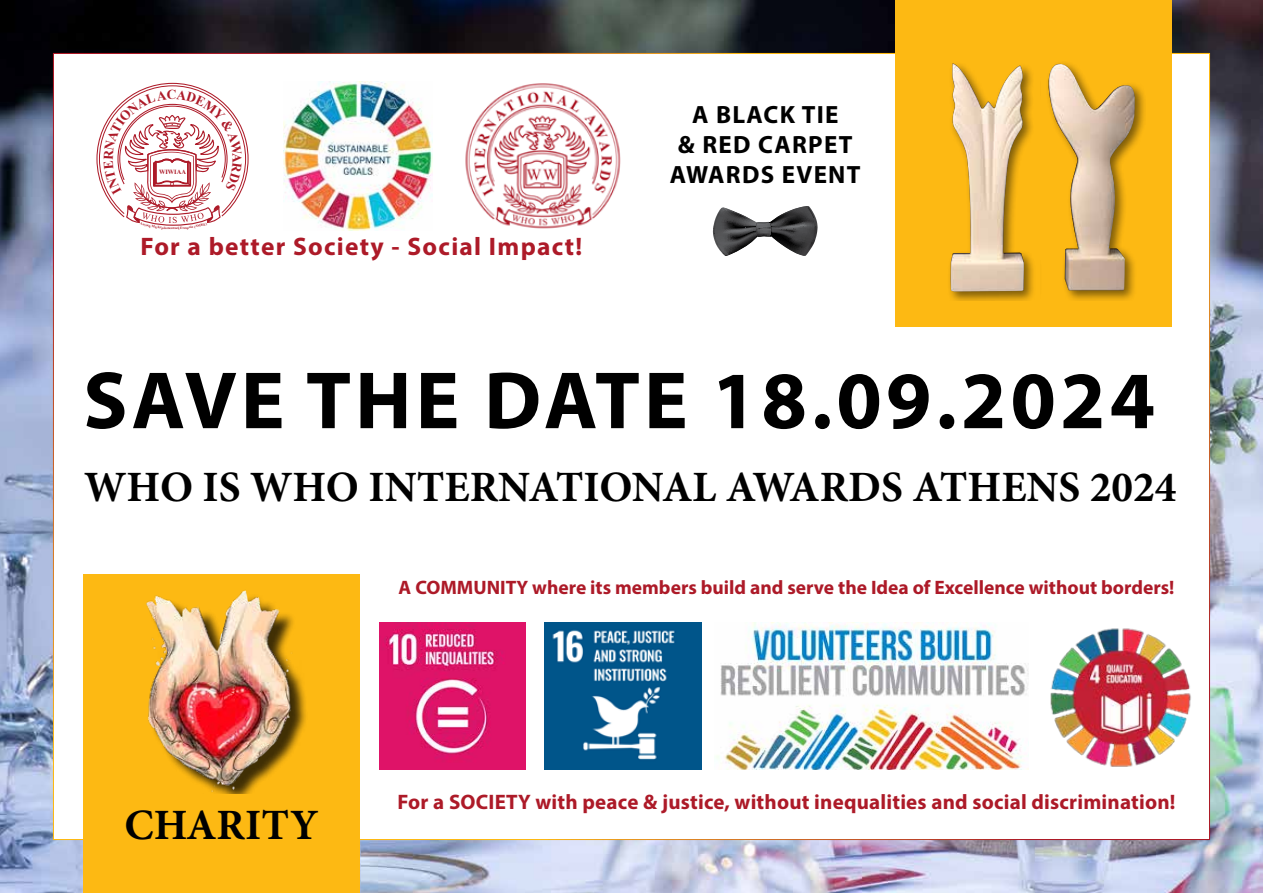
<style>
.page{position:relative;width:1263px;height:893px;background:#fff}
.page>*{position:absolute;margin:0;border:0;box-sizing:border-box;transform-origin:0 0}
.t1{font:700 81.9px "Myriad Pro";letter-spacing:.05em;color:#000}
.t2{font:700 43.2px "Minion Pro";color:#000}
.t3{font:700 25.35px "Myriad Pro";letter-spacing:.05em;color:#ad1a28}
.t4{font:700 25.05px/30px "Myriad Pro";letter-spacing:.05em;color:#000;text-align:center}
.t5{font:700 21px "Myriad Pro";letter-spacing:.01em;color:#ad1a28}
.t6{font:700 19.5px "Myriad Pro";color:#ad1a28}
.t7{font:700 6.45px "Times New Roman";color:#ad1a28}
.t8{font:700 3.45px "Times New Roman";color:#ad1a28}
</style>
<div class="page">
<img style="left:0;top:0;width:1263px;height:893px">
<div style="left:53px;top:53px;width:1157px;height:787px;background:#fff;border:2px solid #fff"></div>
<div style="left:895px;top:0;width:276px;height:326px;background:#fdb913"></div>
<div style="left:83px;top:574px;width:277px;height:319px;background:#fdb913"></div>
<img style="left:379px;top:623px;width:147px;height:146px">
<img style="left:544px;top:623px;width:158px;height:146px">
<img style="left:716px;top:623px;width:313px;height:146px">
<img style="left:284px;top:82px;width:148px;height:149px">
<img style="left:465px;top:83px;width:156px;height:146px">
<div style="left:947px;top:61px;width:93px;height:240px;background:#000;opacity:.5"></div>
<img style="left:950px;top:63px;width:74px;height:229px">
<div style="left:1040px;top:60px;width:105px;height:240px;background:#000;opacity:.5"></div>
<img style="left:1048px;top:64px;width:87px;height:226px">
<img style="left:146px;top:590px;width:160px;height:203px">
<img style="left:1050px;top:628px;width:141px;height:139px">
<svg style="left:713px;top:206px;width:104px;height:50px"></svg>
<svg style="left:96px;top:82px;width:153px;height:144px"></svg>
<p class="t7" style="left:159px;top:167px;width:29px">WIWIAA</p>
<p class="t8" style="left:172px;top:225px;width:5px">πι</p>
<p class="t3" style="left:140px;top:230px;width:443px">For a better Society - Social Impact!</p>
<p class="t4" style="left:670px;top:99px;width:192px">A BLACK TIE<br>&amp; RED CARPET<br>AWARDS EVENT</p>
<h1 class="t1" style="left:83px;top:347px;width:1073px">SAVE THE DATE 18.09.2024</h1>
<h2 class="t2" style="left:84px;top:457px;width:1094px">WHO IS WHO INTERNATIONAL AWARDS ATHENS 2024</h2>
<h2 class="t2" style="left:125px;top:795px;width:195px">CHARITY</h2>
<p class="t6" style="left:399px;top:574px;width:777px">A COMMUNITY where its members build and serve the Idea of Excellence without borders!</p>
<p class="t5" style="left:398px;top:788px;width:779px">For a SOCIETY with peace &amp; justice, without inequalities and social discrimination!</p>
</div>
